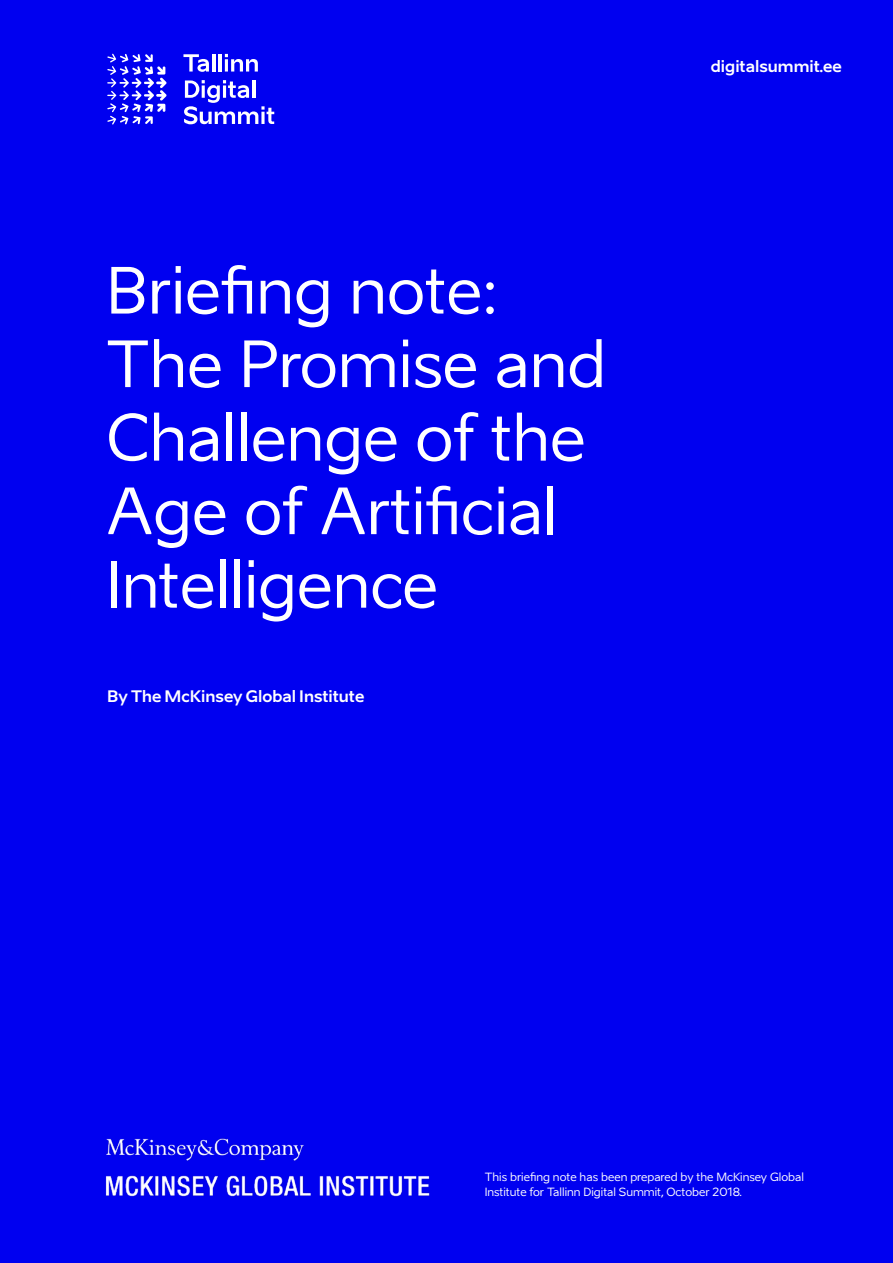
<style>
.page{position:relative;width:893px;height:1263px;background:#0000f0}
.page>*{position:absolute;margin:0;border:0;box-sizing:border-box;transform-origin:0 0}
.t1{font:63px/73.5px "Aino";color:#fff}
.t2{font:700 15.75px "Aino";color:#fff}
.t3{font:11.25px/15px "Aino";color:#fff}
</style>
<div class="page">
<svg style="left:183px;top:54px;width:26px;height:18px"></svg>
<hr style="left:212px;top:54px;width:3px;height:18px;background:#fff">
<hr style="left:219px;top:54px;width:3px;height:18px;background:#fff">
<svg style="left:225px;top:54px;width:33px;height:18px"></svg>
<svg style="left:184px;top:80px;width:90px;height:44px"></svg>
<svg style="left:107px;top:54px;width:60px;height:71px"></svg>
<img style="left:105px;top:1138px;width:325px;height:59px">
<h1 class="t1" style="left:106px;top:254px;width:501px">Briefing note:<br>The Promise and<br>Challenge of the<br>Age of Artificial<br>Intelligence</h1>
<h2 class="t2" style="left:107px;top:686px;width:259px">By The McKinsey Global Institute</h2>
<h2 class="t2" style="left:711px;top:56px;width:133px">digitalsummit.ee</h2>
<p class="t3" style="left:485px;top:1169px;width:321px">This briefing note has been prepared by the McKinsey Global<br>Institute for Tallinn Digital Summit, October 2018.</p>
</div>
